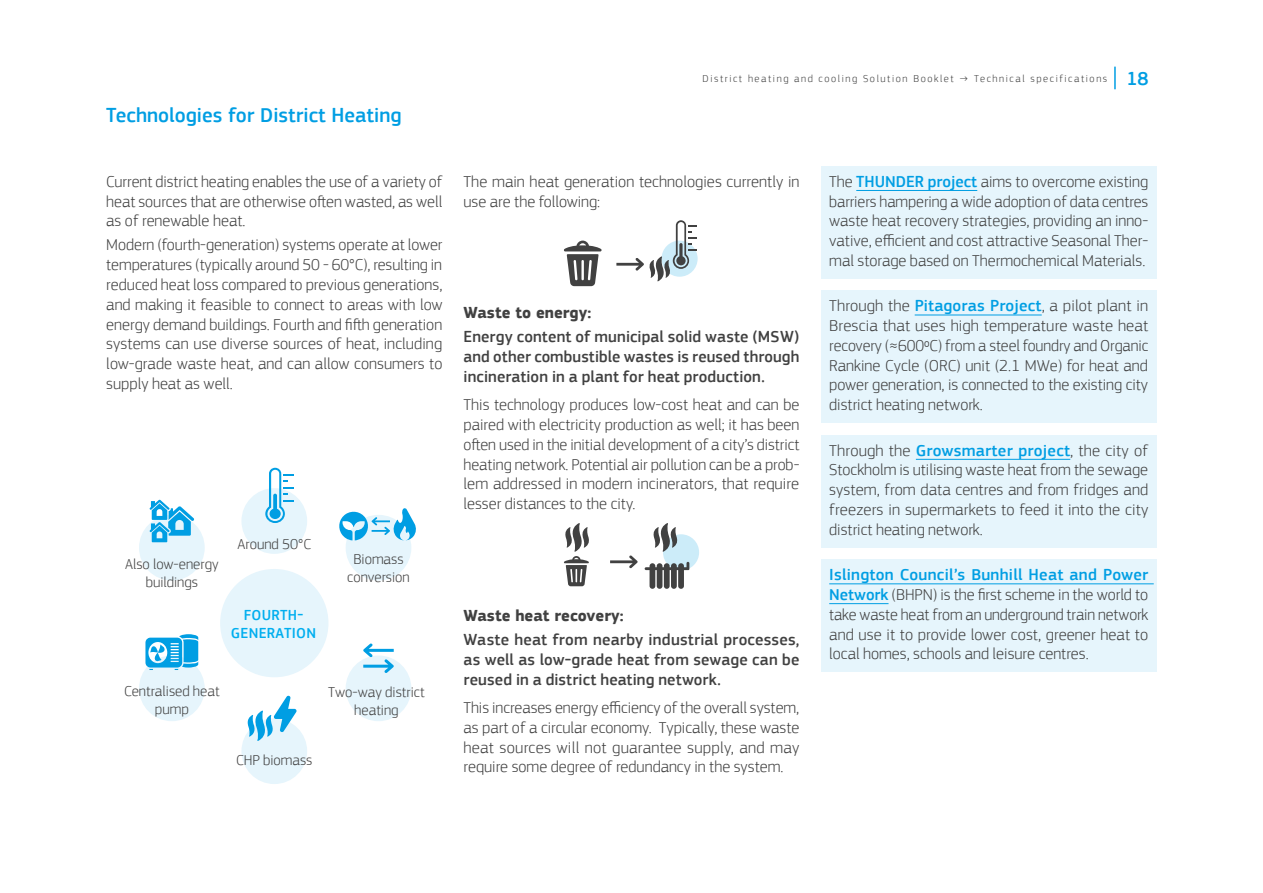
<style>
.page{position:relative;width:1263px;height:893px;background:#fff}
.page>*{position:absolute;margin:0;border:0;box-sizing:border-box;transform-origin:0 0}
.Heading_Three{font:500 21px "EC Square Sans Pro";color:#009ee3}
.Body{font:300 16.5px/19.8px "EC Square Sans Pro";color:#414141;text-align:justify}
.Body_highlight{font:300 16.5px/19.8px "EC Square Sans Pro";color:#414141;text-align:justify}
.Introduction{font:500 16.5px/19.8px "EC Square Sans Pro";letter-spacing:.005em;color:#414141;text-align:justify}
.Heading_four{font:700 16.5px "EC Square Sans Pro";color:#414141}
.Images_description_text{font:300 15px/18px "EC Square Sans Pro";color:#414141;text-align:center}
.Diagrams_texts_or_under_a_quote{font:500 15px/18px "EC Square Sans Pro";letter-spacing:.02em;color:#00aeef;text-align:center}
.t1{font:300 10.5px "EC Square Sans Pro";letter-spacing:.15em;color:#414141}
.s1{font-weight:500;font-size:19.5px;color:#009ee3}
.s2{font-weight:500;color:#009ee3}
</style>
<div class="page">
<hr style="left:1114px;top:67px;width:2px;height:22px;background:#009ee3">
<div style="left:821px;top:166px;width:336px;height:113px;background:#e6f5fc"></div>
<hr style="left:856px;top:190px;width:121px;height:1px;background:#009ee3">
<div style="left:821px;top:290px;width:336px;height:133px;background:#e6f5fc"></div>
<hr style="left:915px;top:315px;width:127px;height:1px;background:#009ee3">
<div style="left:821px;top:435px;width:336px;height:112px;background:#e6f5fc"></div>
<hr style="left:916px;top:459px;width:154px;height:1px;background:#009ee3">
<div style="left:821px;top:559px;width:336px;height:113px;background:#e6f5fc"></div>
<hr style="left:829px;top:583px;width:325px;height:1px;background:#009ee3">
<hr style="left:829px;top:603px;width:59px;height:1px;background:#009ee3">
<div style="left:220px;top:569px;width:108px;height:108px;background:#e6f5fc;border-radius:50%"></div>
<div style="left:241px;top:488px;width:66px;height:66px;background:#e6f5fc;border-radius:50%"></div>
<div style="left:346px;top:515px;width:65px;height:66px;background:#e6f5fc;border-radius:50%"></div>
<div style="left:139px;top:515px;width:66px;height:66px;background:#e6f5fc;border-radius:50%"></div>
<div style="left:346px;top:655px;width:65px;height:66px;background:#e6f5fc;border-radius:50%"></div>
<div style="left:139px;top:655px;width:66px;height:66px;background:#e6f5fc;border-radius:50%"></div>
<div style="left:241px;top:718px;width:66px;height:66px;background:#e6f5fc;border-radius:50%"></div>
<svg style="left:265px;top:468px;width:28px;height:55px"></svg>
<svg style="left:363px;top:643px;width:31px;height:30px"></svg>
<svg style="left:339px;top:508px;width:77px;height:32px"></svg>
<svg style="left:149px;top:500px;width:45px;height:42px"></svg>
<svg style="left:246px;top:696px;width:51px;height:45px"></svg>
<svg style="left:145px;top:634px;width:53px;height:36px"></svg>
<div style="left:663px;top:534px;width:36px;height:36px;background:#ccecf9;border-radius:50%"></div>
<svg style="left:610px;top:555px;width:28px;height:13px"></svg>
<svg style="left:564px;top:523px;width:25px;height:63px"></svg>
<svg style="left:645px;top:562px;width:44px;height:27px"></svg>
<svg style="left:653px;top:523px;width:26px;height:29px"></svg>
<svg style="left:661px;top:241px;width:37px;height:36px"></svg>
<svg style="left:564px;top:241px;width:38px;height:45px"></svg>
<svg style="left:616px;top:220px;width:80px;height:61px"></svg>
<p class="Heading_Three" style="left:106px;top:103px;width:297px">Technologies for District Heating</p>
<p class="Body" style="left:106px;top:171px;width:338px">Current district heating enables the use of a variety of heat sources that are otherwise often wasted, as well as of renewable heat.</p>
<p class="Body" style="left:106px;top:235px;width:338px">Modern (fourth-generation) systems operate at lower temperatures (typically around 50 - 60°C), resulting in reduced heat loss compared to previous generations, and making it feasible to connect to areas with low energy demand buildings. Fourth and fifth generation systems can use diverse sources of heat, including low-grade waste heat, and can allow consumers to supply heat as well.</p>
<p class="Images_description_text" style="left:125px;top:554px;width:95px">Also low-energy buildings</p>
<p class="Images_description_text" style="left:238px;top:535px;width:75px">Around 50°C</p>
<p class="Diagrams_texts_or_under_a_quote" style="left:231px;top:606px;width:87px">FOURTH-<br>GENERATION</p>
<p class="Images_description_text" style="left:347px;top:550px;width:64px">Biomass conversion</p>
<p class="Images_description_text" style="left:124px;top:682px;width:97px">Centralised heat pump</p>
<p class="Images_description_text" style="left:236px;top:751px;width:78px">CHP biomass</p>
<p class="Images_description_text" style="left:328px;top:683px;width:98px">Two-way district heating</p>
<p class="t1" style="left:702px;top:72px;width:448px">District heating and cooling Solution Booklet → Technical specifications <span class="s1">18</span></p>
<p class="Body" style="left:463px;top:171px;width:337px">The main heat generation technologies currently in use are the following:</p>
<p class="Heading_four" style="left:463px;top:303px;width:129px">Waste to energy:</p>
<p class="Introduction" style="left:463px;top:327px;width:337px">Energy content of municipal solid waste (MSW) and other combustible wastes is reused through incineration in a plant for heat production.</p>
<p class="Body" style="left:463px;top:395px;width:337px">This technology produces low-cost heat and can be paired with electricity production as well; it has been often used in the initial development of a city’s district heating network. Potential air pollution can be a prob&shy;lem addressed in modern incinerators, that require lesser distances to the city.</p>
<p class="Heading_four" style="left:463px;top:606px;width:162px">Waste heat recovery:</p>
<p class="Introduction" style="left:463px;top:630px;width:337px">Waste heat from nearby industrial processes, as well as low-grade heat from sewage can be reused in a district heating network.</p>
<p class="Body" style="left:463px;top:697px;width:337px">This increases energy efficiency of the overall system, as part of a circular economy. Typically, these waste heat sources will not guarantee supply, and may require some degree of redundancy in the system.</p>
<p class="Body_highlight" style="left:829px;top:171px;width:321px">The <span class="s2">THUNDER project</span> aims to overcome existing barriers hampering a wide adoption of data centres waste heat recovery strategies, providing an inno&shy;vative, efficient and cost attractive Seasonal Ther&shy;mal storage based on Thermochemical Materials.</p>
<p class="Body_highlight" style="left:829px;top:296px;width:321px">Through the <span class="s2">Pitagoras Project</span>, a pilot plant in Brescia that uses high temperature waste heat recovery (≈600ºC) from a steel foundry and Organic Rankine Cycle (ORC) unit (2.1 MWe) for heat and power generation, is connected to the existing city district heating network.</p>
<p class="Body_highlight" style="left:829px;top:440px;width:321px">Through the <span class="s2">Growsmarter project</span>, the city of Stockholm is utilising waste heat from the sewage system, from data centres and from fridges and freezers in supermarkets to feed it into the city district heating network.</p>
<p class="Body_highlight" style="left:829px;top:565px;width:321px"><span class="s2">Islington Council’s Bunhill Heat and Power Network</span> (BHPN) is the first scheme in the world to take waste heat from an underground train network and use it to provide lower cost, greener heat to local homes, schools and leisure centres.</p>
</div>
